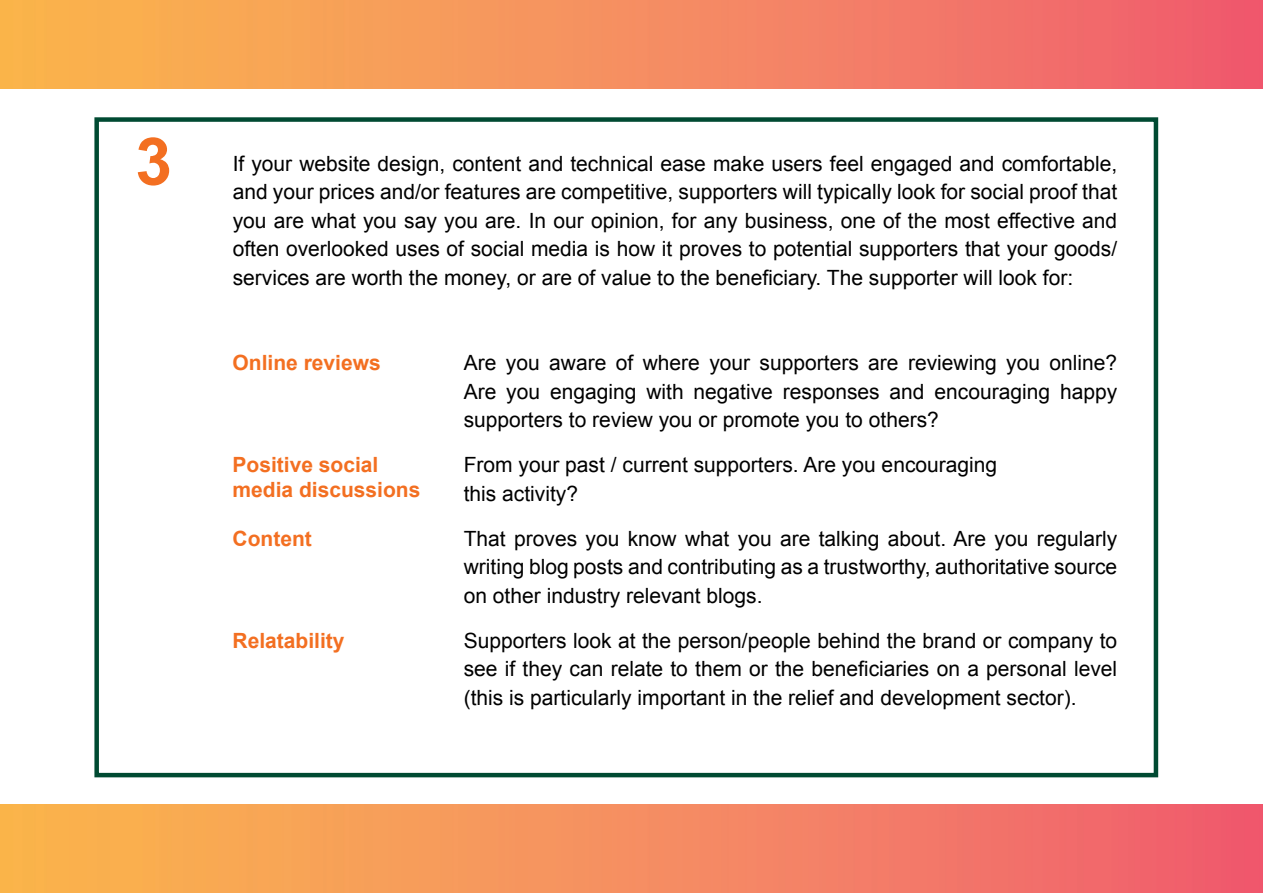
<style>
.page{position:relative;width:1263px;height:893px;background:#fff}
.page>*{position:absolute;margin:0;border:0;box-sizing:border-box;transform-origin:0 0}
.t1{font:700 66px "Arial";color:#f36f21}
.t2{font:21px/28.5px "Arial";color:#000;text-align:justify}
.t3{font:700 21px "Arial";color:#f36f21}
</style>
<div class="page">
<div style="left:94px;top:117px;width:1064px;height:660px;border:4px solid #004a32"></div>
<img style="left:0;top:0;width:1263px;height:88px">
<img style="left:0;top:805px;width:1263px;height:88px">
<h1 class="t1" style="left:135px;top:118px;width:38px">3</h1>
<p class="t2" style="left:233px;top:149px;width:886px">If your website design, content and technical ease make users feel engaged and comfortable, and your prices and/or features are competitive, supporters will typically look for social proof that you are what you say you are. In our opinion, for any business, one of the most effective and often overlooked uses of social media is how it proves to potential supporters that your goods/ services are worth the money, or are of value to the beneficiary. The supporter will look for:</p>
<p class="t3" style="left:232px;top:349px;width:150px">Online reviews</p>
<p class="t3" style="left:232px;top:451px;width:147px">Positive social</p>
<p class="t3" style="left:232px;top:475px;width:189px">media discussions</p>
<p class="t3" style="left:232px;top:524px;width:81px">Content</p>
<p class="t3" style="left:232px;top:626px;width:114px">Relatability</p>
<p class="t2" style="left:464px;top:349px;width:655px">Are you aware of where your supporters are reviewing you online?<br>Are you engaging with negative responses and encouraging happy supporters to review you or promote you to others?</p>
<p class="t2" style="left:464px;top:451px;width:535px">From your past / current supporters. Are you encouraging this activity?</p>
<p class="t2" style="left:464px;top:524px;width:655px">That proves you know what you are talking about. Are you regularly writing blog posts and contributing as a trustworthy, authoritative source on other industry relevant blogs.</p>
<p class="t2" style="left:464px;top:626px;width:655px">Supporters look at the person/people behind the brand or company to see if they can relate to them or the beneficiaries on a personal level (this is particularly important in the relief and development sector).</p>
</div>
